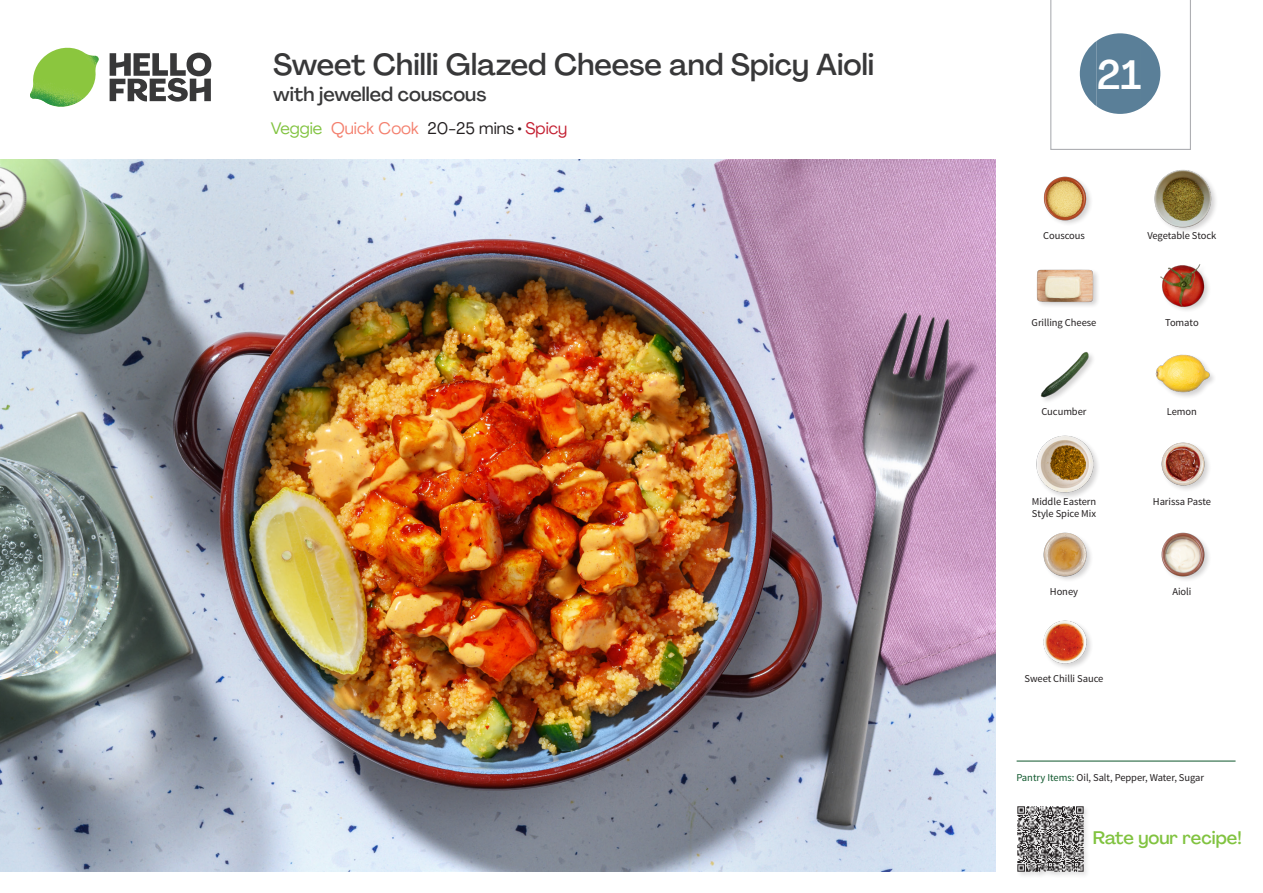
<style>
.page{position:relative;width:1263px;height:893px;background:#fff}
.page>*{position:absolute;margin:0;border:0;box-sizing:border-box;transform-origin:0 0}
._24_Recipe_Nr_Bag{font:500 40.5px "Agrandir";color:#fff}
._15_Titel_UK{font:500 30px "Agrandir";color:#383839}
._15_Titel_UK-2{font:500 19.5px "Agrandir";color:#383839}
.t1{font:500 18px "Agrandir";color:#81c340}
._02_Box_Type{font:16.5px "Agrandir";color:#231f20}
._18_FRONT_ingredients_UK{font:10.5px "Source Sans Pro";letter-spacing:-.005em;color:#231f20}
.t2{font:10.5px "Source Sans Variable";letter-spacing:-.005em;color:#231f20}
.s1{color:#81c340}
.s2{color:#f4806e}
.s3{color:#c31f31}
.s4{font-family:"Source Sans Pro";color:#0e572c}
</style>
<div class="page">
<svg style="left:110px;top:53px;width:101px;height:49px"></svg>
<img style="left:30px;top:48px;width:69px;height:59px">
<img style="left:0;top:159px;width:995px;height:713px">
<hr style="left:1016px;top:761px;width:219px;height:1px;background:#0e572c">
<div style="left:1016px;top:805px;width:74px;height:74px;background:#f9f9f9"></div>
<img style="left:1017px;top:806px;width:69px;height:69px">
<div style="left:1154px;top:169px;width:64px;height:65px;background:#231f20;opacity:.2"></div>
<img style="left:1154px;top:170px;width:58px;height:57px">
<img style="left:1043px;top:176px;width:48px;height:48px">
<img style="left:1160px;top:264px;width:49px;height:46px">
<div style="left:1036px;top:269px;width:64px;height:40px;background:#231f20;opacity:.2"></div>
<img style="left:1036px;top:269px;width:58px;height:40px">
<img style="left:1155px;top:354px;width:57px;height:43px">
<img style="left:1040px;top:352px;width:53px;height:49px">
<img style="left:1161px;top:442px;width:48px;height:48px">
<div style="left:1035px;top:434px;width:66px;height:66px;background:#231f20;opacity:.2"></div>
<img style="left:1036px;top:435px;width:58px;height:58px">
<img style="left:1161px;top:532px;width:48px;height:48px">
<img style="left:1043px;top:532px;width:48px;height:48px">
<img style="left:1043px;top:620px;width:48px;height:48px">
<svg style="left:1050px;top:0;width:141px;height:150px"></svg>
<p class="_15_Titel_UK" style="left:273px;top:46px;width:603px">Sweet Chilli Glazed Cheese and Spicy Aioli</p>
<p class="_15_Titel_UK-2" style="left:273px;top:82px;width:215px">with jewelled couscous</p>
<p class="_02_Box_Type" style="left:271px;top:118px;width:298px"><span class="s1">Veggie</span> <span class="s2">Quick Cook</span> 20-25 mins • <span class="s3">Spicy</span></p>
<p class="_24_Recipe_Nr_Bag" style="left:1097px;top:50px;width:46px">21</p>
<p class="_18_FRONT_ingredients_UK" style="left:1043px;top:229px;width:43px">Couscous</p>
<p class="_18_FRONT_ingredients_UK" style="left:1147px;top:229px;width:71px">Vegetable Stock</p>
<p class="_18_FRONT_ingredients_UK" style="left:1031px;top:316px;width:66px">Grilling Cheese</p>
<p class="_18_FRONT_ingredients_UK" style="left:1165px;top:316px;width:35px">Tomato</p>
<p class="_18_FRONT_ingredients_UK" style="left:1041px;top:405px;width:47px">Cucumber</p>
<p class="_18_FRONT_ingredients_UK" style="left:1167px;top:405px;width:32px">Lemon</p>
<p class="_18_FRONT_ingredients_UK" style="left:1032px;top:495px;width:66px">Middle Eastern</p>
<p class="_18_FRONT_ingredients_UK" style="left:1153px;top:495px;width:60px">Harissa Paste</p>
<p class="_18_FRONT_ingredients_UK" style="left:1032px;top:507px;width:66px">Style Spice Mix</p>
<p class="_18_FRONT_ingredients_UK" style="left:1050px;top:585px;width:30px">Honey</p>
<p class="_18_FRONT_ingredients_UK" style="left:1172px;top:585px;width:21px">Aioli</p>
<p class="_18_FRONT_ingredients_UK" style="left:1024px;top:672px;width:80px">Sweet Chilli Sauce</p>
<p class="t2" style="left:1016px;top:771px;width:189px"><span class="s4">Pantry Items:</span> Oil, Salt, Pepper, Water, Sugar</p>
<h3 class="t1" style="left:1093px;top:827px;width:150px">Rate your recipe!</h3>
</div>
